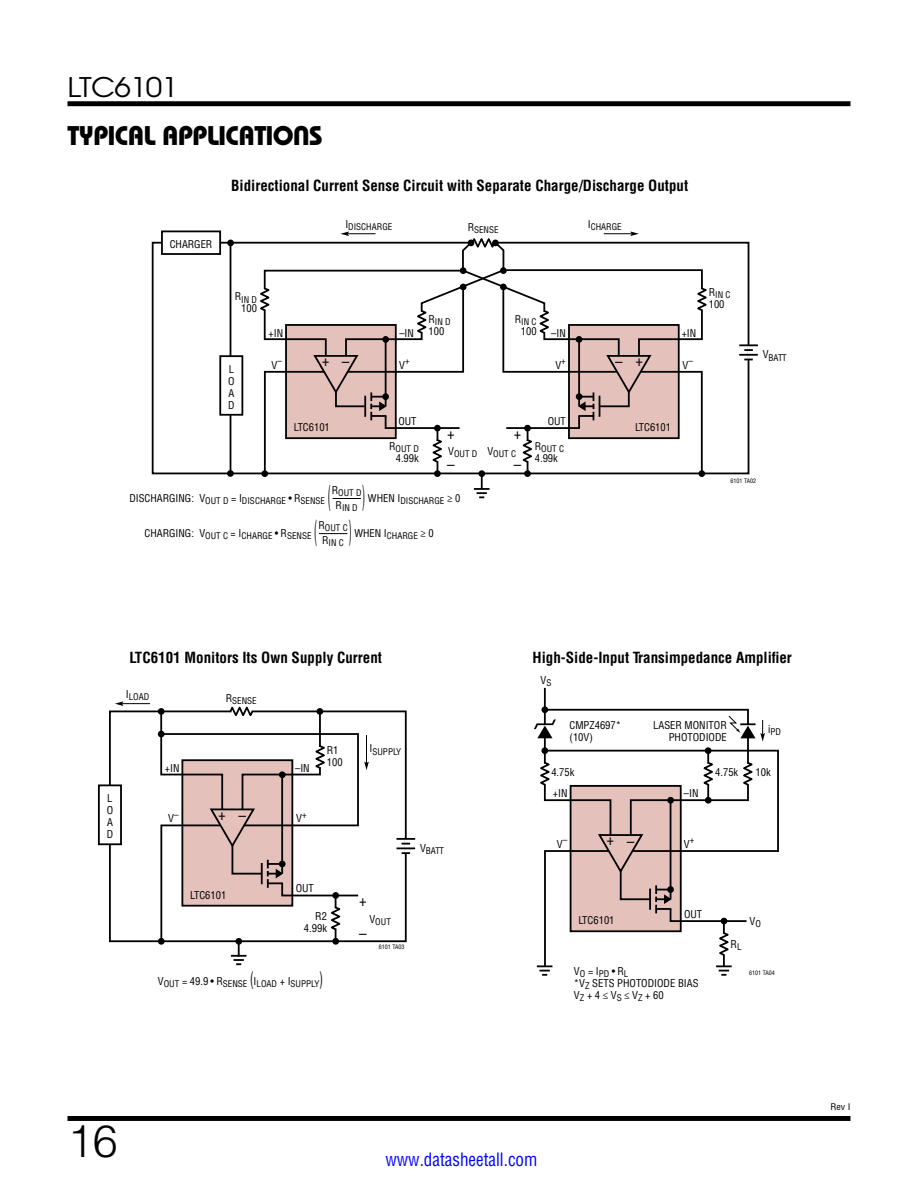
<style>
.page{position:relative;width:918px;height:1188px;background:#fff}
.page>*{position:absolute;margin:0;border:0;box-sizing:border-box;transform-origin:0 0}
.t1{font:300 45px "Helvetica";color:#000}
.t2{font:27px "Linear Bauhaus";letter-spacing:-.02em;color:#000}
.t3{font:27px "Avant Garde";letter-spacing:-.025em;color:#000;scale:1.1 1}
.t4{font:27px "Linear Helv Cond";color:#000;scale:.33 1}
.t5{font:18px "Linear Helv Cond";color:#00f;scale:.95 1}
.t6{font:700 15px "Linear Helv Cond";color:#000}
.t7{font:15px/31.5px "Linear Helv Cond";color:#000}
.t8{font:10.5px/12px "Linear Helv Cond";color:#000}
.t9{font:9px/15px "Linear Helv Cond";color:#000;text-align:center}
.t10{font:9px "Linear Helv Cond";color:#000;scale:1.1 1}
.t11{font:6px "Linear Helv Cond";color:#000}
</style>
<div class="page">
<div style="left:68px;top:101px;width:782px;height:5px;background:#000"></div>
<div style="left:68px;top:1116px;width:782px;height:5px;background:#000"></div>
<hr style="left:230px;top:243px;width:1px;height:230px;background:#000">
<div style="left:227px;top:240px;width:7px;height:6px;background:#000;border-radius:50%"></div>
<div style="left:227px;top:470px;width:7px;height:7px;background:#000;border-radius:50%"></div>
<div style="left:220px;top:356px;width:22px;height:59px;background:#fff"></div>
<div style="left:219px;top:355px;width:24px;height:61px;border:2px solid #000"></div>
<div style="left:161px;top:231px;width:60px;height:24px;border:2px solid #000"></div>
<svg style="left:739px;top:344px;width:19px;height:16px"></svg>
<svg style="left:319px;top:533px;width:28px;height:1px"></svg>
<div style="left:109px;top:711px;width:298px;height:231px;border:2px solid #000"></div>
<div style="left:158px;top:708px;width:7px;height:7px;background:#000;border-radius:50%"></div>
<div style="left:99px;top:785px;width:22px;height:59px;background:#fff"></div>
<div style="left:98px;top:784px;width:24px;height:61px;border:2px solid #000"></div>
<svg style="left:397px;top:838px;width:18px;height:16px"></svg>
<svg style="left:115px;top:701px;width:35px;height:5px"></svg>
<svg style="left:544px;top:749px;width:235px;height:219px"></svg>
<svg style="left:716px;top:965px;width:16px;height:11px"></svg>
<svg style="left:537px;top:965px;width:15px;height:11px"></svg>
<svg style="left:716px;top:931px;width:16px;height:27px"></svg>
<svg style="left:257px;top:231px;width:453px;height:268px"></svg>
<svg style="left:159px;top:706px;width:210px;height:259px"></svg>
<svg style="left:534px;top:687px;width:231px;height:237px"></svg>
<h2 class="t3" style="left:68px;top:70px;width:102px">LTC6101</h2>
<h2 class="t2" style="left:68px;top:119px;width:257px">TYPICAL APPLICATIONS</h2>
<h3 class="t6" style="left:231px;top:176px;width:459px">Bidirectional Current Sense Circuit with Separate Charge/Discharge Output</h3>
<p class="t8" style="left:170px;top:238px;width:44px">CHARGER</p>
<p class="t9" style="left:345px;top:220px;width:49px"><sup>I</sup>DISCHARGE</p>
<p class="t9" style="left:468px;top:222px;width:32px"><sup>R</sup>SENSE</p>
<p class="t9" style="left:588px;top:220px;width:36px"><sup>I</sup>CHARGE</p>
<p class="t9" style="left:235px;top:292px;width:24px"><sup>R</sup>IN D</p>
<p class="t8" style="left:241px;top:303px;width:17px">100</p>
<p class="t8" style="left:228px;top:363px;width:8px;text-align:justify">L O A D</p>
<p class="t8" style="left:269px;top:327px;width:16px">+IN</p>
<p class="t8" style="left:399px;top:327px;width:16px">–IN</p>
<p class="t9" style="left:429px;top:314px;width:24px"><sup>R</sup>IN D</p>
<p class="t8" style="left:429px;top:325px;width:17px">100</p>
<p class="t9" style="left:515px;top:314px;width:23px"><sup>R</sup>IN C</p>
<p class="t8" style="left:521px;top:325px;width:17px">100</p>
<p class="t8" style="left:551px;top:327px;width:16px">–IN</p>
<p class="t8" style="left:682px;top:327px;width:16px">+IN</p>
<p class="t8" style="left:271px;top:359px;width:12px">V<sup>–</sup></p>
<p class="t8" style="left:399px;top:359px;width:12px">V<sup>+</sup></p>
<h3 class="t7" style="left:615px;top:346px;width:29px">– +</h3>
<p class="t8" style="left:555px;top:359px;width:12px">V<sup>+</sup></p>
<p class="t8" style="left:683px;top:359px;width:12px">V<sup>–</sup></p>
<p class="t8" style="left:294px;top:422px;width:38px">LTC6101</p>
<p class="t8" style="left:398px;top:415px;width:20px">OUT</p>
<p class="t9" style="left:389px;top:441px;width:31px"><sup>R</sup>OUT D</p>
<p class="t8" style="left:396px;top:452px;width:25px">4.99k</p>
<h3 class="t7" style="left:447px;top:417px;width:9px">+ –</h3>
<h3 class="t7" style="left:514px;top:417px;width:9px">+ –</h3>
<p class="t9" style="left:487px;top:446px;width:30px"><sup>V</sup>OUT C</p>
<p class="t9" style="left:448px;top:446px;width:31px"><sup>V</sup>OUT D</p>
<p class="t8" style="left:548px;top:415px;width:20px">OUT</p>
<p class="t9" style="left:535px;top:441px;width:31px"><sup>R</sup>OUT C</p>
<p class="t8" style="left:535px;top:452px;width:25px">4.99k</p>
<p class="t8" style="left:635px;top:422px;width:38px">LTC6101</p>
<p class="t9" style="left:199px;top:493px;width:127px"><sup>V</sup>OUT D <sup>=</sup> <sup>I</sup>DISCHARGE <sup>•</sup> <sup>R</sup>SENSE</p>
<h2 class="t4" style="left:328px;top:478px;width:115px">( )</h2>
<p class="t9" style="left:332px;top:486px;width:31px"><sup>R</sup>OUT D<br><sup>R</sup>IN D</p>
<p class="t8" style="left:129px;top:492px;width:66px">DISCHARGING:</p>
<p class="t9" style="left:368px;top:493px;width:94px"><sup>WHEN</sup> <sup>I</sup>DISCHARGE <sup>≥</sup> <sup>0</sup></p>
<p class="t9" style="left:199px;top:528px;width:114px"><sup>V</sup>OUT C <sup>=</sup> <sup>I</sup>CHARGE <sup>•</sup> <sup>R</sup>SENSE</p>
<h2 class="t4" style="left:314px;top:513px;width:115px">( )</h2>
<p class="t9" style="left:318px;top:521px;width:31px"><sup>R</sup>OUT C<br><sup>R</sup>IN C</p>
<p class="t8" style="left:145px;top:527px;width:51px">CHARGING:</p>
<p class="t8" style="left:354px;top:527px;width:81px">WHEN I<sub>CHARGE</sub> ≥ 0</p>
<p class="t9" style="left:709px;top:287px;width:23px"><sup>R</sup>IN C</p>
<p class="t8" style="left:709px;top:298px;width:17px">100</p>
<p class="t9" style="left:763px;top:350px;width:25px"><sup>V</sup>BATT</p>
<p class="t11" style="left:731px;top:477px;width:27px">6101 TA02</p>
<p class="t8" style="left:107px;top:792px;width:8px;text-align:justify">L O A D</p>
<h3 class="t6" style="left:129px;top:649px;width:254px">LTC6101 Monitors Its Own Supply Current</h3>
<h3 class="t6" style="left:533px;top:649px;width:261px">High-Side-Input Transimpedance Amplifier</h3>
<p class="t9" style="left:126px;top:689px;width:25px"><sup>I</sup>LOAD</p>
<p class="t9" style="left:226px;top:693px;width:33px"><sup>R</sup>SENSE</p>
<p class="t8" style="left:165px;top:762px;width:16px">+IN</p>
<p class="t8" style="left:295px;top:762px;width:16px">–IN</p>
<p class="t8" style="left:327px;top:744px;width:17px">R1<br>100</p>
<p class="t9" style="left:369px;top:744px;width:33px"><sup>I</sup>SUPPLY</p>
<p class="t8" style="left:168px;top:812px;width:12px">V<sup>–</sup></p>
<p class="t8" style="left:190px;top:889px;width:38px">LTC6101</p>
<p class="t8" style="left:296px;top:812px;width:12px">V<sup>+</sup></p>
<p class="t8" style="left:296px;top:882px;width:20px">OUT</p>
<h3 class="t7" style="left:359px;top:885px;width:9px;line-height:32.4px">+ –</h3>
<p class="t8" style="left:304px;top:911px;width:25px;text-align:right">R2<br>4.99k</p>
<p class="t9" style="left:369px;top:914px;width:23px"><sup>V</sup>OUT</p>
<p class="t11" style="left:379px;top:943px;width:27px">6101 TA03</p>
<p class="t9" style="left:158px;top:977px;width:166px"><sup>V</sup>OUT <sup>=</sup> <sup>49.9</sup> <sup>•</sup> <sup>R</sup>SENSE <sup>(</sup><sup>I</sup>LOAD <sup>+</sup> <sup>I</sup>SUPPLY<sup>)</sup></p>
<p class="t9" style="left:420px;top:844px;width:25px"><sup>V</sup>BATT</p>
<p class="t8" style="left:541px;top:674px;width:12px">V<sub>S</sub></p>
<p class="t8" style="left:569px;top:720px;width:53px">CMPZ4697* (10V)</p>
<p class="t8" style="left:653px;top:720px;width:75px;text-align:right">LASER MONITOR<br>PHOTODIODE</p>
<p class="t8" style="left:551px;top:766px;width:25px">4.75k</p>
<p class="t8" style="left:715px;top:766px;width:25px">4.75k</p>
<p class="t8" style="left:553px;top:787px;width:16px">+IN</p>
<p class="t8" style="left:684px;top:787px;width:16px">–IN</p>
<p class="t8" style="left:557px;top:838px;width:12px">V<sup>–</sup></p>
<p class="t8" style="left:684px;top:838px;width:12px">V<sup>+</sup></p>
<p class="t9" style="left:768px;top:725px;width:14px"><sup>i</sup>PD</p>
<p class="t8" style="left:756px;top:766px;width:17px">10k</p>
<p class="t8" style="left:578px;top:915px;width:38px">LTC6101</p>
<p class="t8" style="left:684px;top:908px;width:20px">OUT</p>
<p class="t8" style="left:574px;top:965px;width:126px">V<sub>O</sub> = I<sub>PD</sub> • R<sub>L<br></sub>*V<sub>Z</sub> SETS PHOTODIODE BIAS<br>V<sub>Z</sub> + 4 ≤ V<sub>S</sub> ≤ V<sub>Z</sub> + 60</p>
<p class="t8" style="left:731px;top:938px;width:12px">R<sub>L</sub></p>
<p class="t8" style="left:750px;top:915px;width:13px">V<sub>O</sub></p>
<p class="t11" style="left:749px;top:969px;width:27px">6101 TA04</p>
<h1 class="t1" style="left:68px;top:1113px;width:52px">16</h1>
<h3 class="t5" style="left:385px;top:1149px;width:161px">www.datasheetall.com</h3>
<p class="t10" style="left:830px;top:1102px;width:20px">Rev I</p>
</div>
